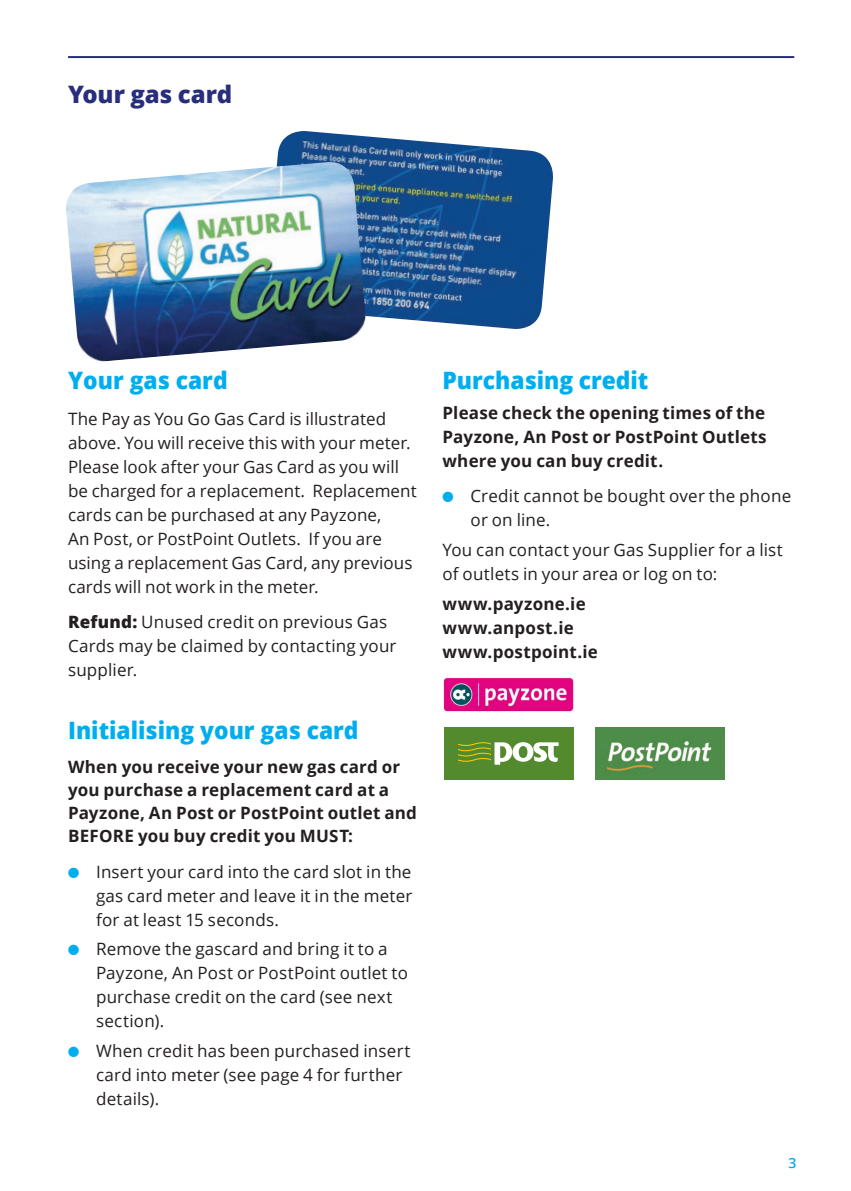
<style>
.page{position:relative;width:851px;height:1191px;background:#fff}
.page>*{position:absolute;margin:0;border:0;box-sizing:border-box;transform-origin:0 0}
.Main_Body_Text{font:800 24px "Open Sans";color:#00aeef;scale:.95 1}
.Section_Heading{font:800 24px "Open Sans";letter-spacing:-.005em;color:#292e7c}
.Main_Body_Text-2{font:17px/24px "Open Sans";letter-spacing:.01em;color:#231f20}
.Main_Body_Text-3{font:700 17px/24px "Open Sans";letter-spacing:.01em;color:#231f20}
.Main_Body_Text-4{font:600 14px "Open Sans";color:#00aeef}
.s1{font-weight:800}
.s2{font-family:"Monotype Sorts";font-size:14px;color:#00aeef}
</style>
<div class="page">
<hr style="left:68px;top:56px;width:726px;height:2px;background:#292e7c">
<img style="left:277px;top:131px;width:276px;height:198px">
<img style="left:66px;top:162px;width:301px;height:200px">
<img style="left:443px;top:677px;width:130px;height:34px">
<div style="left:444px;top:727px;width:129px;height:52px;background:#548a2e"></div>
<svg style="left:458px;top:742px;width:100px;height:22px"></svg>
<img style="left:595px;top:727px;width:129px;height:53px">
<p class="Section_Heading" style="left:68px;top:76px;width:166px">Your gas card</p>
<p class="Main_Body_Text" style="left:68px;top:362px;width:169px">Your gas card</p>
<p class="Main_Body_Text-2" style="left:68px;top:406px;width:350px">The Pay as You Go Gas Card is illustrated above. You will receive this with your meter.<br>Please look after your Gas Card as you will be charged for a replacement. Replacement cards can be purchased at any Payzone,<br>An Post, or PostPoint Outlets. If you are using a replacement Gas Card, any previous cards will not work in the meter.</p>
<p class="Main_Body_Text-2" style="left:68px;top:609px;width:330px"><span class="s1">Refund:</span> Unused credit on previous Gas<br>Cards may be claimed by contacting your supplier.</p>
<p class="Main_Body_Text" style="left:68px;top:712px;width:307px">Initialising your gas card</p>
<p class="Main_Body_Text-3" style="left:68px;top:755px;width:350px;line-height:23px">When you receive your new gas card or you purchase a replacement card at a Payzone, An Post or PostPoint outlet and BEFORE you buy credit you MUST:</p>
<p class="Main_Body_Text-2" style="left:96px;top:859px;width:318px;text-align:justify;text-indent:-28px"><span class="s2">l</span> Insert your card into the card slot in the gas card meter and leave it in the meter for at least 15 seconds.</p>
<p class="Main_Body_Text-2" style="left:96px;top:936px;width:313px;text-indent:-28px"><span class="s2">l</span> Remove the gascard and bring it to a<br>Payzone, An Post or PostPoint outlet to purchase credit on the card (see next section).</p>
<p class="Main_Body_Text-2" style="left:96px;top:1038px;width:316px;text-indent:-28px"><span class="s2">l</span> When credit has been purchased insert card into meter (see page 4 for further details).</p>
<p class="Main_Body_Text" style="left:442px;top:362px;width:218px">Purchasing credit</p>
<p class="Main_Body_Text-3" style="left:442px;top:400px;width:326px;text-align:justify">Please check the opening times of the Payzone, An Post or PostPoint Outlets where you can buy credit.</p>
<p class="Main_Body_Text-2" style="left:470px;top:484px;width:322px;text-indent:-28px"><span class="s2">l</span> Credit cannot be bought over the phone or on line.</p>
<p class="Main_Body_Text-2" style="left:442px;top:537px;width:342px">You can contact your Gas Supplier for a list of outlets in your area or log on to:</p>
<p class="Main_Body_Text-3" style="left:442px;top:591px;width:157px">www.payzone.ie www.anpost.ie www.postpoint.ie</p>
<p class="Main_Body_Text-4" style="left:788px;top:1153px;width:9px">3</p>
</div>
